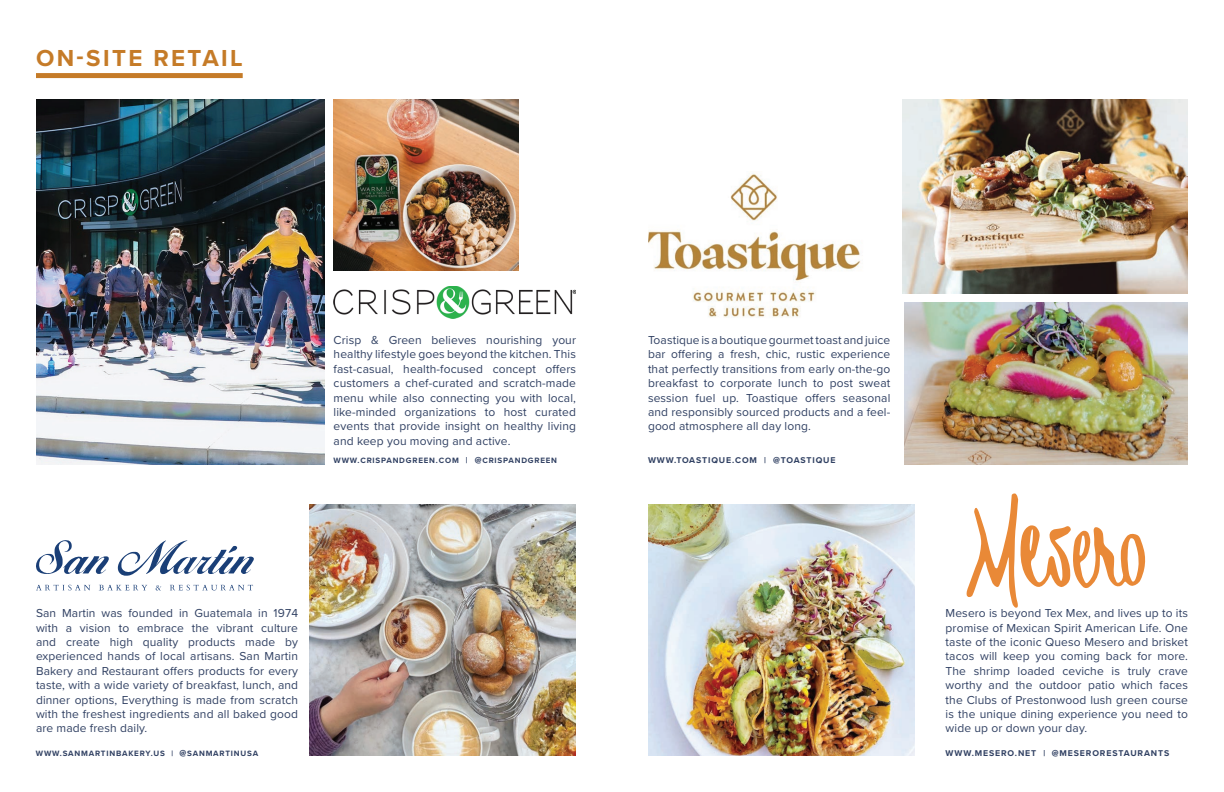
<style>
.page{position:relative;width:1224px;height:792px;background:#fff}
.page>*{position:absolute;margin:0;border:0;box-sizing:border-box;transform-origin:0 0}
.t1{font:700 24px "Proxima Nova";letter-spacing:.1em;color:#c57b28}
.t2{font:12px/14.4px "Proxima Nova";letter-spacing:.01em;color:#314163;text-align:justify}
.t3{font:700 8.7px "Proxima Nova";letter-spacing:.1em;color:#314163}
.t4{font:700 8px "Proxima Nova";letter-spacing:.1em;color:#314163}
.s1{font-size:8.7px}
.s2{font-family:"Lato";font-weight:900}
.s3{font-family:"Lato";font-weight:900;font-size:8px}
</style>
<div class="page">
<img style="left:334px;top:286px;width:242px;height:33px">
<svg style="left:966px;top:493px;width:179px;height:115px"></svg>
<img style="left:648px;top:174px;width:213px;height:144px">
<svg style="left:36px;top:585px;width:54px;height:5px"></svg>
<svg style="left:99px;top:585px;width:48px;height:5px"></svg>
<svg style="left:156px;top:585px;width:5px;height:5px"></svg>
<svg style="left:170px;top:585px;width:83px;height:5px"></svg>
<svg style="left:117px;top:540px;width:137px;height:36px"></svg>
<svg style="left:36px;top:540px;width:73px;height:34px"></svg>
<div style="left:36px;top:73px;width:207px;height:5px;background:#c57b28"></div>
<img style="left:36px;top:99px;width:288px;height:366px">
<img style="left:334px;top:99px;width:185px;height:171px">
<img style="left:310px;top:504px;width:266px;height:252px">
<img style="left:902px;top:99px;width:286px;height:195px">
<img style="left:904px;top:302px;width:284px;height:163px">
<img style="left:648px;top:504px;width:266px;height:252px">
<h1 class="t1" style="left:36px;top:41px;width:208px">ON-SITE RETAIL</h1>
<p class="t2" style="left:334px;top:332px;width:244px">Crisp &amp; Green believes nourishing your healthy lifestyle goes beyond the kitchen. This fast-casual, health-focused concept offers customers a chef-curated and scratch-made menu while also connecting you with local, like-minded organizations to host curated events that provide insight on healthy living and keep you moving and active.</p>
<p class="t4" style="left:334px;top:455px;width:225px">WWW.CRISPANDGREEN.COM <span class="s1">|</span> <span class="s2">@</span>CRISPANDGREEN</p>
<p class="t2" style="left:36px;top:605px;width:264px">San Martin was founded in Guatemala in 1974 with a vision to embrace the vibrant culture and create high quality products made by experienced hands of local artisans. San Martin Bakery and Restaurant offers products for every taste, with a wide variety of breakfast, lunch, and dinner options, Everything is made from scratch with the freshest ingredients and all baked good are made fresh daily.</p>
<p class="t4" style="left:36px;top:747px;width:224px">WWW.SANMARTINBAKERY.US | <span class="s2">@</span>SANMARTINUSA</p>
<p class="t2" style="left:648px;top:332px;width:244px">Toastique is a boutique gourmet toast and juice bar offering a fresh, chic, rustic experience that perfectly transitions from early on-the-go breakfast to corporate lunch to post sweat session fuel up. Toastique offers seasonal and responsibly sourced products and a feel&shy;good atmosphere all day long.</p>
<p class="t3" style="left:648px;top:454px;width:189px">WWW.TOASTIQUE.COM | <span class="s3">@</span>TOASTIQUE</p>
<p class="t2" style="left:946px;top:605px;width:244px">Mesero is beyond Tex Mex, and lives up to its promise of Mexican Spirit American Life. One taste of the iconic Queso Mesero and brisket tacos will keep you coming back for more.<br>The shrimp loaded ceviche is truly crave worthy and the outdoor patio which faces the Clubs of Prestonwood lush green course is the unique dining experience you need to wide up or down your day.</p>
<p class="t3" style="left:946px;top:747px;width:225px">WWW.MESERO.NET | <span class="s3">@</span>MESERORESTAURANTS</p>
</div>
